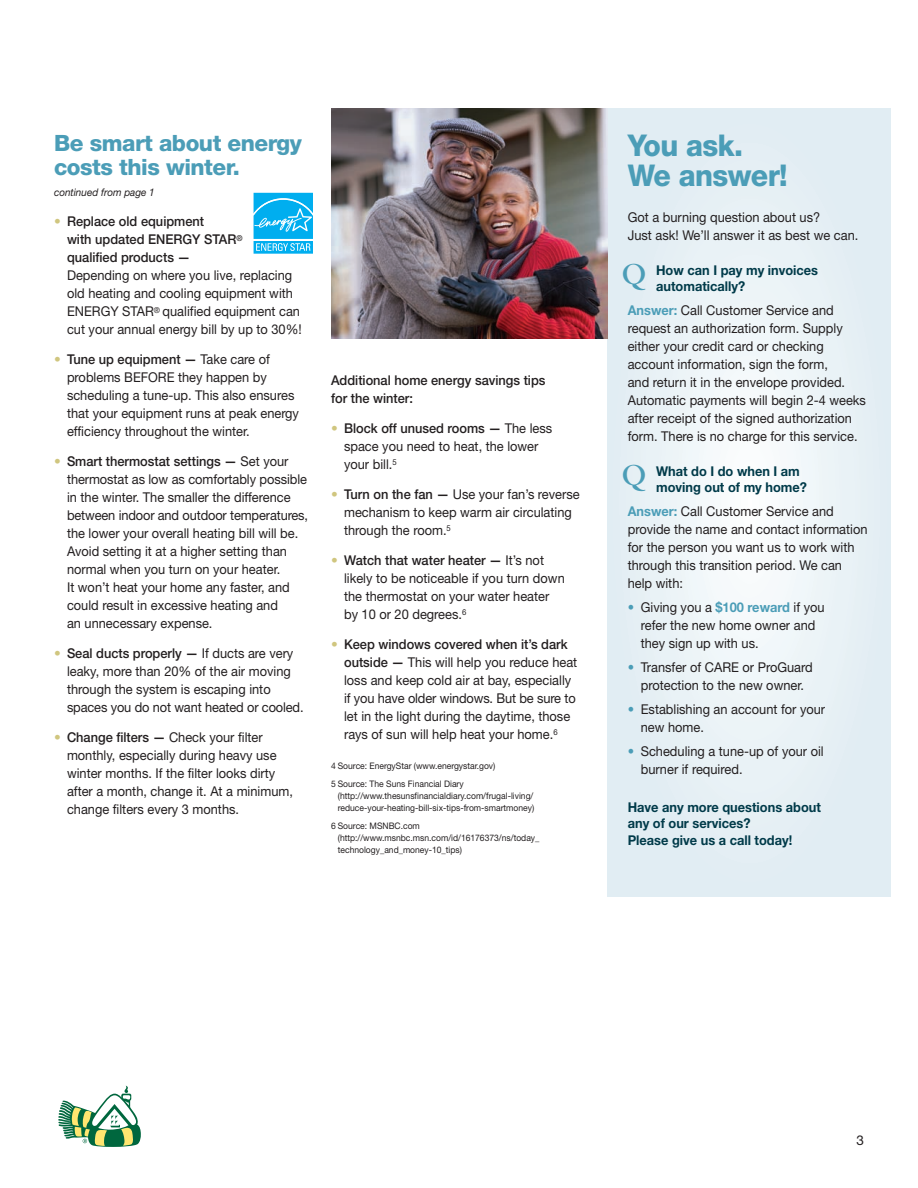
<style>
.page{position:relative;width:918px;height:1188px;background:#fff}
.page>*{position:absolute;margin:0;border:0;box-sizing:border-box;transform-origin:0 0}
.t1{font:800 30px/30px "Helvetica Neue";letter-spacing:-.02em;color:#4b9db7;scale:.95 1}
.t2{font:30px "Garamond Itc T";color:#4b9db7}
.t3{font:800 22.5px/24px "Helvetica Neue";letter-spacing:-.02em;color:#4b9db7}
.t4{font:13.5px/18px "Helvetica Neue";color:#231f20;scale:.95 1}
.t5{font:700 13.5px/16.5px "Helvetica Neue";color:#003a49;scale:.95 1}
.t6{font:500 13.5px/18px "Helvetica Neue";color:#231f20;scale:.95 1}
.t7{font:13.5px "Helvetica Neue";color:#231f20}
.t8{font:italic 10.5px "Helvetica Neue";color:#231f20;scale:.95 1}
.t9{font:9px/12px "Helvetica Neue";color:#231f20;scale:.95 1}
.s1{font-weight:400;color:#d0c67f}
.s2{color:#d0c67f}
.s3{font-weight:500}
.s4{font-weight:700;color:#4b9db7}
.s5{color:#4b9db7}
</style>
<div class="page">
<svg style="left:608px;top:108px;width:283px;height:789px"></svg>
<div style="left:252px;top:191px;width:62px;height:49px;background:#c9edfb"></div>
<svg style="left:252px;top:193px;width:62px;height:61px;background:#37bff2"></svg>
<img style="left:332px;top:108px;width:276px;height:231px">
<svg style="left:58px;top:1086px;width:83px;height:61px"></svg>
<h2 class="t3" style="left:54px;top:133px;width:249px">Be smart about energy costs this winter.</h2>
<p class="t8" style="left:54px;top:189px;width:108px">continued from page 1</p>
<p class="t6" style="left:67px;top:214px;width:186px;text-indent:-13px"><span class="s1">•</span> Replace old equipment<br>with updated ENERGY STAR<sup>® </sup>qualified products —</p>
<p class="t4" style="left:67px;top:268px;width:249px">Depending on where you live, replacing old heating and cooling equipment with ENERGY STAR<sup>®</sup> qualified equipment can cut your annual energy bill by up to 30%!</p>
<p class="t4" style="left:67px;top:352px;width:246px;text-indent:-13px"><span class="s2">•</span> <span class="s3">Tune up equipment —</span> Take care of problems BEFORE they happen by scheduling a tune-up. This also ensures that your equipment runs at peak energy efficiency throughout the winter.</p>
<p class="t4" style="left:67px;top:454px;width:255px;text-indent:-13px"><span class="s2">•</span> <span class="s3">Smart thermostat settings —</span> Set your thermostat as low as comfortably possible in the winter. The smaller the difference between indoor and outdoor temperatures, the lower your overall heating bill will be.<br>Avoid setting it at a higher setting than normal when you turn on your heater.<br>It won’t heat your home any faster, and could result in excessive heating and<br>an unnecessary expense.</p>
<p class="t4" style="left:67px;top:646px;width:251px;text-indent:-13px"><span class="s2">•</span> <span class="s3">Seal ducts properly —</span> If ducts are very leaky, more than 20% of the air moving through the system is escaping into spaces you do not want heated or cooled.</p>
<p class="t4" style="left:67px;top:730px;width:239px;text-indent:-13px"><span class="s2">•</span> <span class="s3">Change filters —</span> Check your filter monthly, especially during heavy use winter months. If the filter looks dirty after a month, change it. At a minimum, change filters every 3 months.</p>
<p class="t6" style="left:331px;top:372px;width:227px">Additional home energy savings tips for the winter:</p>
<p class="t4" style="left:344px;top:420px;width:221px;text-indent:-13px"><span class="s2">•</span> <span class="s3">Block off unused rooms —</span> The less space you need to heat, the lower your bill.<sup>5</sup></p>
<p class="t4" style="left:344px;top:486px;width:250px;text-indent:-13px"><span class="s2">•</span> <span class="s3">Turn on the fan —</span> Use your fan’s reverse mechanism to keep warm air circulating through the room.<sup>5</sup></p>
<p class="t4" style="left:344px;top:552px;width:234px;text-indent:-13px"><span class="s2">•</span> <span class="s3">Watch that water heater —</span> It’s not likely to be noticeable if you turn down the thermostat on your water heater by 10 or 20 degrees.<sup>6</sup></p>
<p class="t4" style="left:344px;top:636px;width:247px;text-indent:-13px"><span class="s2">•</span> <span class="s3">Keep windows covered when it’s dark outside —</span> This will help you reduce heat loss and keep cold air at bay, especially if you have older windows. But be sure to let in the light during the daytime, those rays of sun will help heat your home.<sup>6</sup></p>
<p class="t9" style="left:331px;top:757px;width:175px;line-height:18px">4 Source: EnergyStar (www.energystar.gov)<br>5 Source: The Suns Financial Diary</p>
<p class="t9" style="left:338px;top:790px;width:208px">(http://www.thesunsfinancialdiary.com/frugal-living/ reduce-your-heating-bill-six-tips-from-smartmoney)</p>
<p class="t9" style="left:338px;top:820px;width:214px;text-indent:-7px">6 Source: MSNBC.com (http://www.msnbc.msn.com/id/16176373/ns/today_ technology_and_money-10_tips)</p>
<h1 class="t1" style="left:628px;top:133px;width:170px">You ask.<br>We answer!</h1>
<p class="t4" style="left:628px;top:210px;width:244px">Got a burning question about us?<br>Just ask! We’ll answer it as best we can.</p>
<p class="t5" style="left:656px;top:263px;width:172px">How can I pay my invoices automatically?</p>
<p class="t4" style="left:628px;top:303px;width:252px"><span class="s4">Answer:</span> Call Customer Service and request an authorization form. Supply either your credit card or checking account information, sign the form,<br>and return it in the envelope provided.<br>Automatic payments will begin 2-4 weeks after receipt of the signed authorization form. There is no charge for this service.</p>
<p class="t5" style="left:656px;top:464px;width:160px">What do I do when I am moving out of my home?</p>
<p class="t4" style="left:628px;top:504px;width:254px"><span class="s4">Answer:</span> Call Customer Service and provide the name and contact information for the person you want us to work with through this transition period. We can help with:</p>
<p class="t4" style="left:641px;top:600px;width:195px;text-indent:-13px"><span class="s5">•</span> Giving you a <span class="s4">$100 reward</span> if you refer the new home owner and they sign up with us.</p>
<p class="t4" style="left:628px;top:660px;width:196px;text-align:center"><span class="s5">•</span> Transfer of CARE or ProGuard protection to the new owner.</p>
<p class="t4" style="left:641px;top:702px;width:196px;text-indent:-13px"><span class="s5">•</span> Establishing an account for your new home.</p>
<p class="t4" style="left:641px;top:744px;width:194px;text-indent:-13px"><span class="s5">•</span> Scheduling a tune-up of your oil burner if required.</p>
<p class="t5" style="left:628px;top:800px;width:205px">Have any more questions about any of our services?<br>Please give us a call today!</p>
<h1 class="t2" style="left:622px;top:256px;width:26px">Q</h1>
<h1 class="t2" style="left:622px;top:457px;width:26px">Q</h1>
<p class="t7" style="left:857px;top:1136px;width:9px">3</p>
</div>
